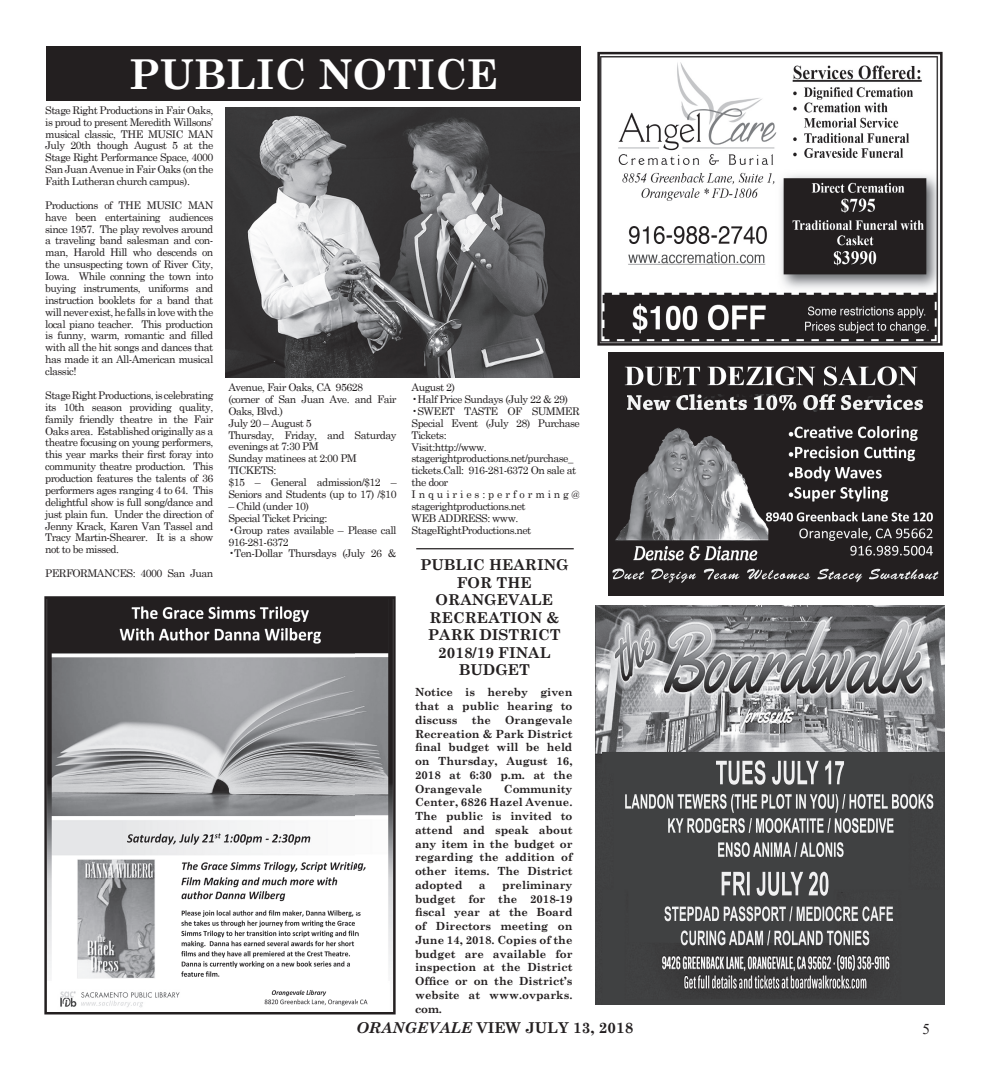
<style>
.page{position:relative;width:990px;height:1080px;background:#fff}
.page>*{position:absolute;margin:0;border:0;box-sizing:border-box;transform-origin:0 0}
.t1{font:700 41.25px "Century Schoolbook";color:#fff}
.t2{font:700 15px/17.5px "Century Schoolbook";color:#231f20;text-align:center}
.t3{font:15px "Times New Roman";color:#231f20}
.t4{font:700 11.25px/13.8px "Century Schoolbook";color:#231f20;text-align:justify}
.t5{font:10.62px/11.9px "Century Schoolbook";letter-spacing:-.05em;color:#231f20}
.s1{font-style:italic}
</style>
<div class="page">
<img style="left:600px;top:56px;width:339px;height:287px">
<div style="left:597px;top:52px;width:346px;height:294px;border:2px solid #231f20"></div>
<img style="left:609px;top:352px;width:335px;height:243px">
<div style="left:46px;top:46px;width:535px;height:55px;background:#231f20"></div>
<img style="left:596px;top:606px;width:348px;height:398px">
<img style="left:47px;top:599px;width:346px;height:409px">
<div style="left:44px;top:596px;width:352px;height:418px;border:2px solid #231f20"></div>
<img style="left:225px;top:108px;width:355px;height:270px">
<hr style="left:416px;top:548px;width:158px;height:1px;background:#231f20">
<h1 class="t1" style="left:129px;top:42px;width:372px">Public nOtice</h1>
<p class="t5" style="left:45px;top:103px;width:170px;text-align:justify">Stage Right Productions in Fair Oaks, is proud to present Meredith Willsons’ musical classic, THE MUSIC MAN July 20th though August 5 at the Stage Right Performance Space, 4000<br>San Juan Avenue in Fair Oaks (on the Faith Lutheran church campus).</p>
<p class="t5" style="left:45px;top:198px;width:170px;text-align:justify">Productions of THE MUSIC MAN have been entertaining audiences since 1957. The play revolves around a traveling band salesman and con&shy;man, Harold Hill who descends on the unsuspecting town of River City, Iowa. While conning the town into buying instruments, uniforms and instruction booklets for a band that will never exist, he falls in love with the local piano teacher. This production is funny, warm, romantic and filled with all the hit songs and dances that has made it an All-American musical classic!</p>
<p class="t5" style="left:45px;top:388px;width:170px;text-align:justify">Stage Right Productions, is celebrating its 10th season providing quality, family friendly theatre in the Fair Oaks area. Established originally as a theatre focusing on young performers, this year marks their first foray into community theatre production. This production features the talents of 36 performers ages ranging 4 to 64. This delightful show is full song/dance and just plain fun. Under the direction of Jenny Krack, Karen Van Tassel and Tracy Martin-Shearer. It is a show not to be missed.</p>
<p class="t5" style="left:45px;top:566px;width:170px">PERFORMANCES: 4000 San Juan</p>
<p class="t5" style="left:228px;top:380px;width:170px">Avenue, Fair Oaks, CA 95628 (corner of San Juan Ave. and Fair<br>Oaks, Blvd.)<br>July 20 – August 5<br>Thursday, Friday, and Saturday evenings at 7:30 PM<br>Sunday matinees at 2:00 PM<br>TICKETS:<br>$15 – General admission/$12 –<br>Seniors and Students (up to 17) /$10</p>
<p class="t5" style="left:228px;top:499px;width:100px">– Child (under 10)<br>Special Ticket Pricing:</p>
<p class="t5" style="left:228px;top:523px;width:170px">•Group rates available – Please call<br>916-281-6372</p>
<p class="t5" style="left:228px;top:547px;width:170px">•Ten-Dollar Thursdays (July 26 &amp;</p>
<p class="t5" style="left:412px;top:380px;width:45px">August 2)</p>
<p class="t5" style="left:412px;top:392px;width:158px">•Half Price Sundays (July 22 &amp; 29)</p>
<p class="t5" style="left:412px;top:404px;width:170px">•SWEET TASTE OF SUMMER<br>Special Event (July 28) Purchase<br>Tickets:<br>Visit:http://www. stagerightproductions.net/purchase_ tickets.Call: 916-281-6372 On sale at the door<br>Inquiries:performing@ stagerightproductions.net<br>WEB ADDRESS: www.<br>StageRightProductions.net</p>
<h2 class="t2" style="left:420px;top:555px;width:150px">Public Hearing<br>FOr tHe<br>Orangevale recreatiOn &amp;<br>Park diStrict<br>2018/19 Final budget</h2>
<p class="t4" style="left:415px;top:685px;width:159px">notice is hereby given that a public hearing to discuss</p>
<p class="t4" style="left:415px;top:712px;width:159px;text-indent:90px">Orangevale recreation &amp; Park district final budget will be held on thursday, august 16, 2018 at 6:30 p.m. at the Orangevale</p>
<p class="t4" style="left:472px;top:712px;width:20px">the</p>
<p class="t4" style="left:415px;top:781px;width:159px;text-indent:89px">community center, 6826 Hazel avenue. the public is invited to attend and speak about any item in the budget or regarding the addition of other items. the district adopted</p>
<p class="t4" style="left:415px;top:877px;width:159px;text-indent:87px">preliminary budget for the 2018-19 fiscal year at the Board of directors meeting on June 14, 2018. copies of the budget are available for inspection at the district Office or on the District’s website at www.ovparks. com.</p>
<p class="t4" style="left:479px;top:877px;width:8px">a</p>
<h2 class="t2" style="left:357px;top:1019px;width:278px"><span class="s1">ORANGEVALE</span> vieW July 13, 2018</h2>
<h2 class="t3" style="left:923px;top:1019px;width:9px">5</h2>
</div>
